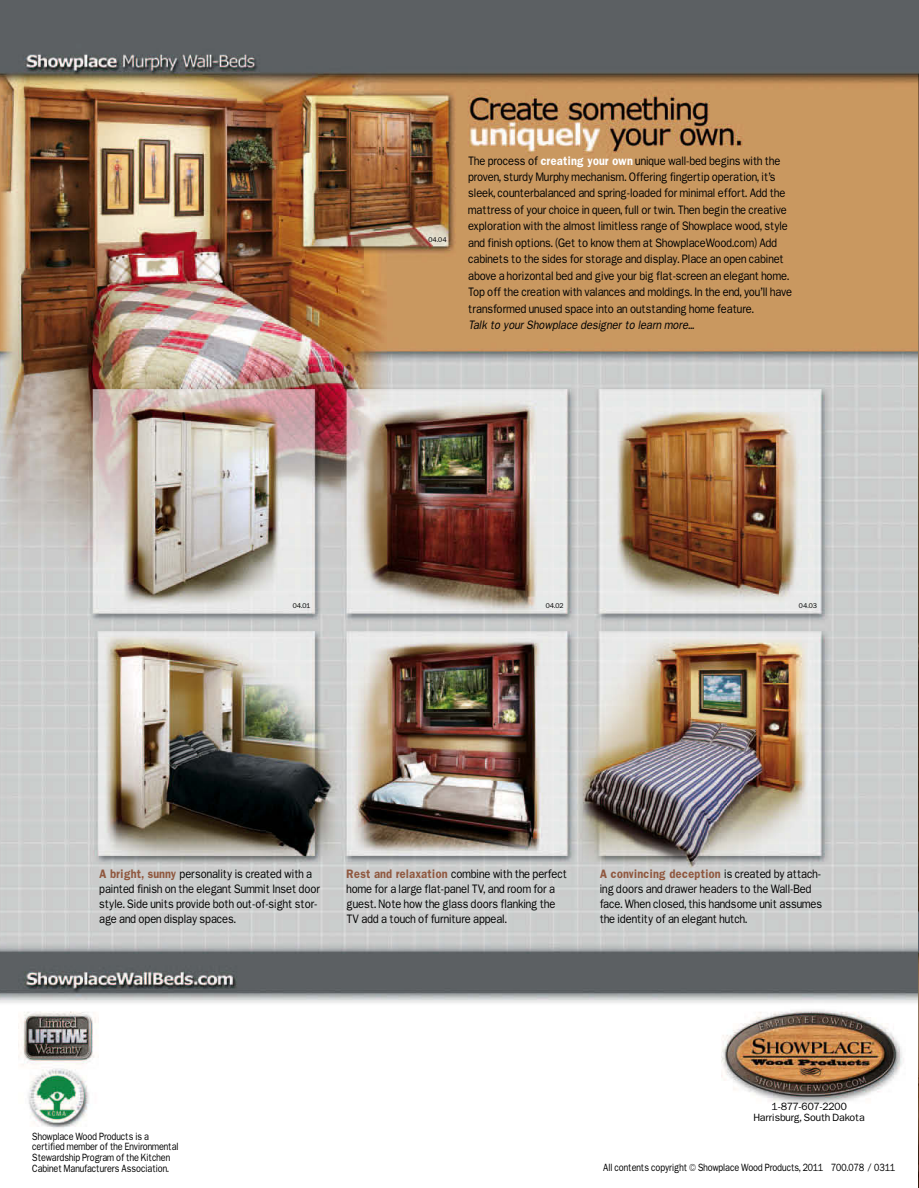
<style>
.page{position:relative;width:919px;height:1188px;background:#fff}
.page>*{position:absolute;margin:0;border:0;box-sizing:border-box;transform-origin:0 0}
.t1{font:10.5px/16.5px "Franklin";color:#000;scale:.9 1}
.t2{font:italic 10.5px "Franklin";color:#000;scale:.9 1}
.t3{font:10.5px "Franklin Demi";color:#90583f;scale:.9 1}
.t4{font:9px/10.8px "Franklin";color:#000;scale:.86 1}
.t5{font:9px/10.8px "Franklin";color:#000;text-align:center}
.t6{font:6px "Franklin";color:#000}
.s1{font-family:"Franklin Demi";color:#fff}
.s2{font-family:"Franklin Demi";color:#90583f}
.s3{font-family:"Franklin";color:#000}
</style>
<div class="page">
<img style="left:0;top:0;width:919px;height:1188px">
<p class="t6" style="left:428px;top:236px;width:20px">04.04</p>
<p class="t1" style="left:468px;top:152px;width:361px">The process of <span class="s1">creating your own</span> unique wall-bed begins with the proven, sturdy Murphy mechanism. Offering fingertip operation, it’s sleek, counterbalanced and spring-loaded for minimal effort. Add the mattress of your choice in queen, full or twin. Then begin the creative exploration with the almost limitless range of Showplace wood, style and finish options. (Get to know them at ShowplaceWood.com) Add cabinets to the sides for storage and display. Place an open cabinet above a horizontal bed and give your big flat-screen an elegant home.<br>Top off the creation with valances and moldings. In the end, you’ll have transformed unused space into an outstanding home feature.</p>
<p class="t2" style="left:468px;top:318px;width:253px">Talk to your Showplace designer to learn more…</p>
<p class="t6" style="left:293px;top:602px;width:19px">04.01</p>
<p class="t6" style="left:545px;top:602px;width:19px">04.02</p>
<p class="t6" style="left:799px;top:602px;width:20px">04.03</p>
<p class="t1" style="left:346px;top:867px;width:246px;line-height:15px"><span class="s2">Rest and relaxation</span> combine with the perfect home for a large flat-panel TV, and room for a guest. Note how the glass doors flanking the TV add a touch of furniture appeal.</p>
<p class="t1" style="left:99px;top:867px;width:247px;line-height:15px"><span class="s2">A bright, sunny</span> personality is created with a painted finish on the elegant Summit Inset door style. Side units provide both out-of-sight stor&shy;age and open display spaces.</p>
<p class="t3" style="left:600px;top:867px;width:247px">A convincing deception <span class="s3">is created by attach-</span></p>
<p class="t1" style="left:600px;top:882px;width:249px;line-height:15px">ing doors and drawer headers to the Wall-Bed face. When closed, this handsome unit assumes the identity of an elegant hutch.</p>
<p class="t4" style="left:32px;top:1131px;width:172px">Showplace Wood Products is a certified member of the Environmental Stewardship Program of the Kitchen Cabinet Manufacturers Association.</p>
<p class="t5" style="left:754px;top:1101px;width:112px">1-877-607-2200<br>Harrisburg, South Dakota</p>
<p class="t4" style="left:603px;top:1162px;width:341px">All contents copyright © Showplace Wood Products, 2011 700.078 / 0311</p>
</div>
